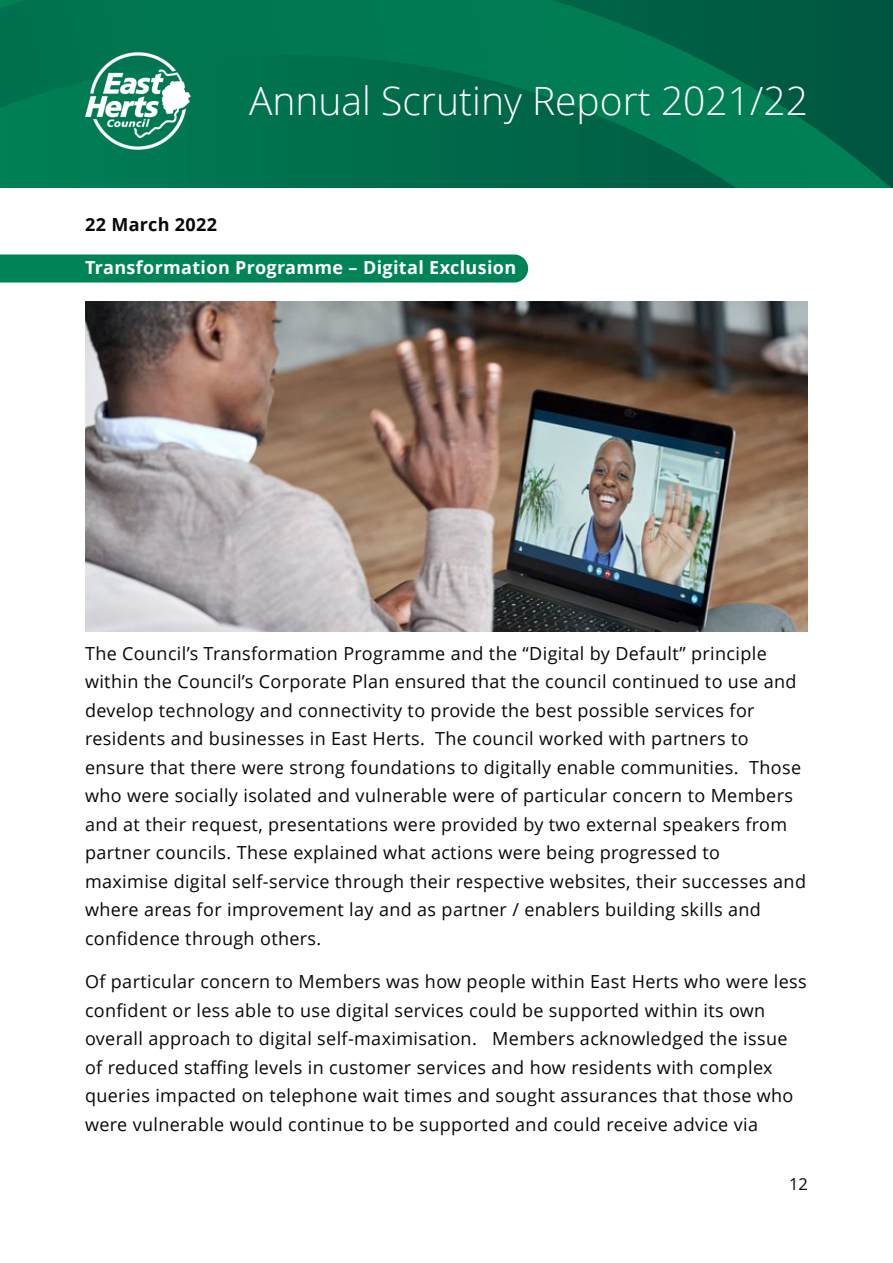
<style>
.page{position:relative;width:893px;height:1263px;background:#fff}
.page>*{position:absolute;margin:0;border:0;box-sizing:border-box;transform-origin:0 0}
.t1{font:300 39px "Open Sans";color:#fff}
.t2{font:18px/28.5px "Open Sans";letter-spacing:.02em;color:#080704}
.t3{font:700 18px "Open Sans";letter-spacing:.02em;color:#fff}
.t4{font:700 18px "Open Sans";letter-spacing:.02em;color:#080704}
.t5{font:16.5px "Open Sans";color:#080704}
</style>
<div class="page">
<div style="left:0;top:254px;width:528px;height:28px;background:#008457"></div>
<svg style="left:0;top:0;width:893px;height:188px;background:#006f4d"></svg>
<img style="left:85px;top:52px;width:106px;height:97px">
<img style="left:85px;top:302px;width:723px;height:329px">
<h1 class="t1" style="left:249px;top:85px;width:560px">Annual Scrutiny Report 2021/22</h1>
<p class="t4" style="left:85px;top:217px;width:134px">22 March 2022</p>
<p class="t3" style="left:85px;top:260px;width:433px">Transformation Programme – Digital Exclusion</p>
<p class="t2" style="left:85px;top:641px;width:722px">The Council’s Transformation Programme and the “Digital by Default” principle within the Council’s Corporate Plan ensured that the council continued to use and develop technology and connectivity to provide the best possible services for residents and businesses in East Herts. The council worked with partners to ensure that there were strong foundations to digitally enable communities. Those who were socially isolated and vulnerable were of particular concern to Members and at their request, presentations were provided by two external speakers from partner councils. These explained what actions were being progressed to maximise digital self-service through their respective websites, their successes and where areas for improvement lay and as partner / enablers building skills and confidence through others.</p>
<p class="t2" style="left:85px;top:969px;width:723px">Of particular concern to Members was how people within East Herts who were less confident or less able to use digital services could be supported within its own overall approach to digital self-maximisation. Members acknowledged the issue of reduced staffing levels in customer services and how residents with complex queries impacted on telephone wait times and sought assurances that those who were vulnerable would continue to be supported and could receive advice via</p>
<p class="t5" style="left:789px;top:1178px;width:20px">12</p>
</div>
